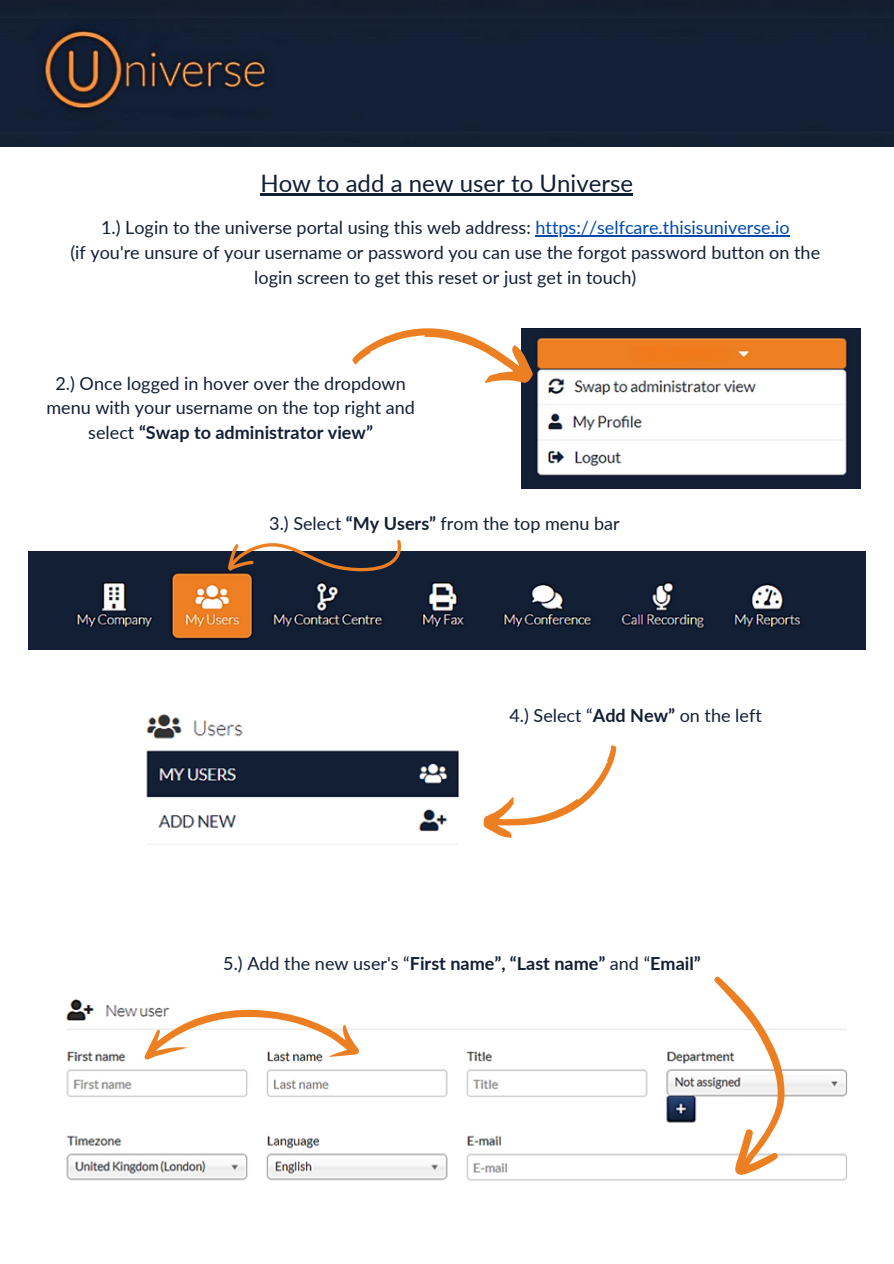
<style>
.page{position:relative;width:894px;height:1264px;background:#fff}
.page>*{position:absolute;margin:0;border:0;box-sizing:border-box;transform-origin:0 0}
.t1{font:24px "Lato";color:#131f34}
.t2{font:18px/24.8px "Lato";color:#131f34;text-align:center}
.t3{font:700 18px "Lato";color:#131f34}
.s1{color:#004aad}
.s2{font-weight:700}
.s3{font-weight:400}
</style>
<div class="page">
<img style="left:521px;top:329px;width:339px;height:160px">
<svg style="left:352px;top:328px;width:187px;height:66px"></svg>
<img style="left:29px;top:551px;width:836px;height:98px">
<img style="left:146px;top:714px;width:313px;height:131px">
<svg style="left:483px;top:745px;width:134px;height:93px"></svg>
<img style="left:66px;top:999px;width:781px;height:182px">
<svg style="left:219px;top:540px;width:190px;height:105px;background:#4e4749"></svg>
<div style="left:0;top:0;width:893px;height:146px;background:#131f37"></div>
<svg style="left:625px;top:976px;width:217px;height:205px"></svg>
<svg style="left:144px;top:1009px;width:215px;height:50px"></svg>
<hr style="left:260px;top:194px;width:373px;height:2px;background:#131f34">
<hr style="left:535px;top:235px;width:254px;height:1px;background:#004aad">
<p class="t1" style="left:260px;top:168px;width:374px">How to add a new user to Universe</p>
<p class="t2" style="left:101px;top:215px;width:689px">1.) Login to the universe portal using this web address: <span class="s1">https://selfcare.thisisuniverse.io</span></p>
<p class="t2" style="left:70px;top:239px;width:751px">(if you're unsure of your username or password you can use the forgot password button on the</p>
<p class="t2" style="left:254px;top:264px;width:383px">login screen to get this reset or just get in touch)</p>
<p class="t2" style="left:46px;top:370px;width:370px">2.) Once logged in hover over the dropdown menu with your username on the top right and select <span class="s2">“Swap to administrator view”</span></p>
<p class="t2" style="left:269px;top:511px;width:352px">3.) Select <span class="s2">“My Users”</span> from the top menu bar</p>
<p class="t2" style="left:509px;top:702px;width:254px">4.) Select “<span class="s2">Add New”</span> on the left</p>
<p class="t3" style="left:223px;top:952px;width:479px"><span class="s3">5.) Add the new user's “</span>First name”, “Last name” <span class="s3">and “</span>Email”</p>
</div>
